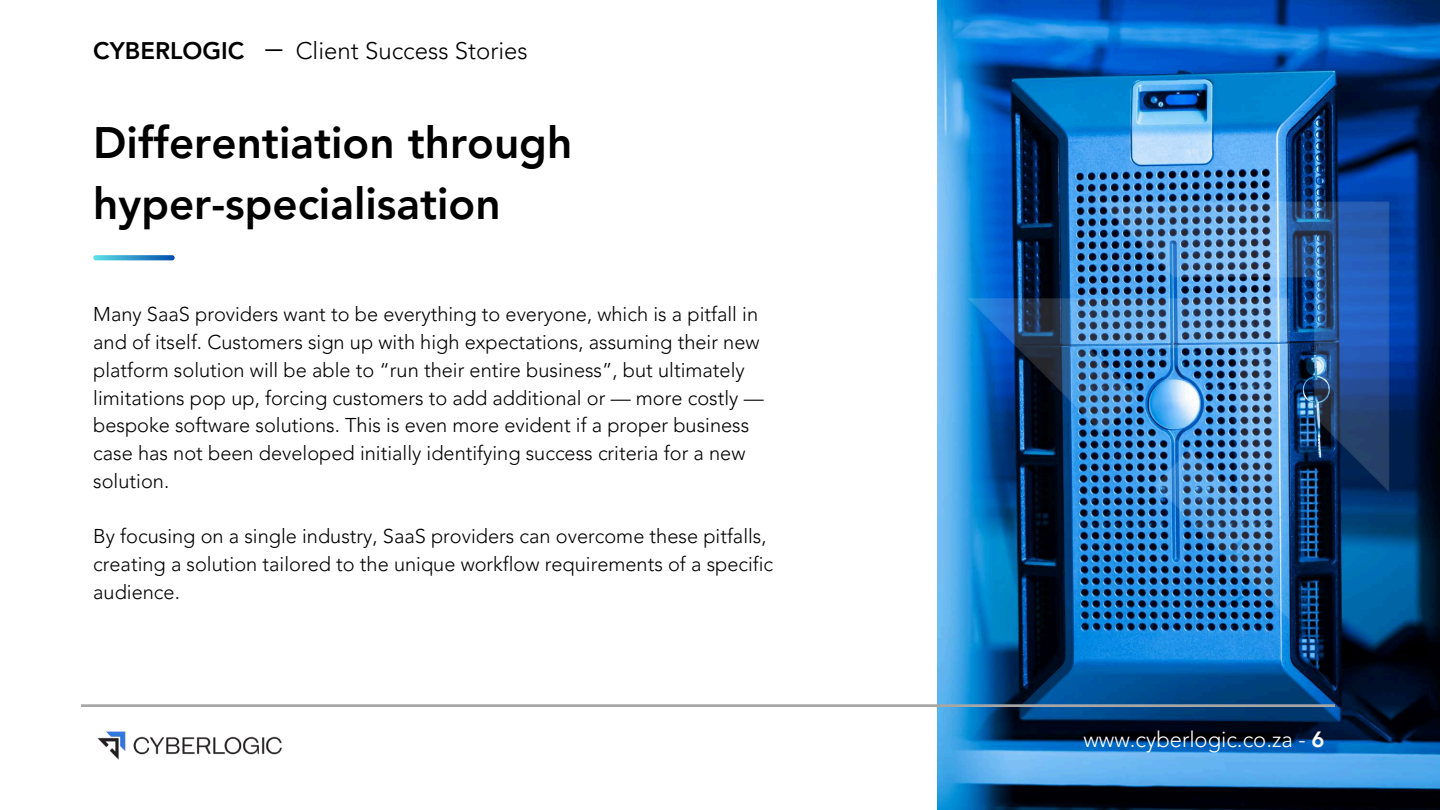
<style>
.page{position:relative;width:1440px;height:810px;background:#fff}
.page>*{position:absolute;margin:0;border:0;box-sizing:border-box;transform-origin:0 0}
.t1{font:800 44px/61.5px "Avenir LT Pro";color:#000}
.t2{font:300 24px "Avenir LT Pro";color:#000}
.t3{font:800 24px "Avenir LT Pro";color:#000}
.t4{font:24px "Avenir LT Pro";color:#000}
.t5{font:300 22px "Avenir LT Pro";color:#fff}
.t6{font:300 20px/27.8px "Avenir LT Pro";color:#000}
.s1{font-weight:800}
</style>
<div class="page">
<img style="left:97px;top:731px;width:185px;height:29px">
<img style="left:937px;top:0;width:503px;height:810px">
<svg style="left:81px;top:702px;width:1253px;height:5px"></svg>
<svg style="left:93px;top:255px;width:82px;height:5px"></svg>
<img style="left:937px;top:171px;width:493px;height:480px">
<p class="t3" style="left:93px;top:40px;width:153px">CYBERLOGIC</p>
<p class="t2" style="left:296px;top:40px;width:234px">Client Success Stories</p>
<p class="t4" style="left:284px;top:47px;width:8px;rotate:90deg">I</p>
<h1 class="t1" style="left:93px;top:116px;width:481px">Differentiation through hyper-specialisation</h1>
<p class="t6" style="left:93px;top:302px;width:672px">Many SaaS providers want to be everything to everyone, which is a pitfall in and of itself. Customers sign up with high expectations, assuming their new platform solution will be able to “run their entire business”, but ultimately limitations pop up, forcing customers to add additional or — more costly — bespoke software solutions. This is even more evident if a proper business case has not been developed initially identifying success criteria for a new solution.</p>
<p class="t6" style="left:93px;top:524px;width:682px">By focusing on a single industry, SaaS providers can overcome these pitfalls, creating a solution tailored to the unique workflow requirements of a specific audience.</p>
<p class="t5" style="left:1083px;top:730px;width:243px">www.cyberlogic.co.za - <span class="s1">6</span></p>
</div>
